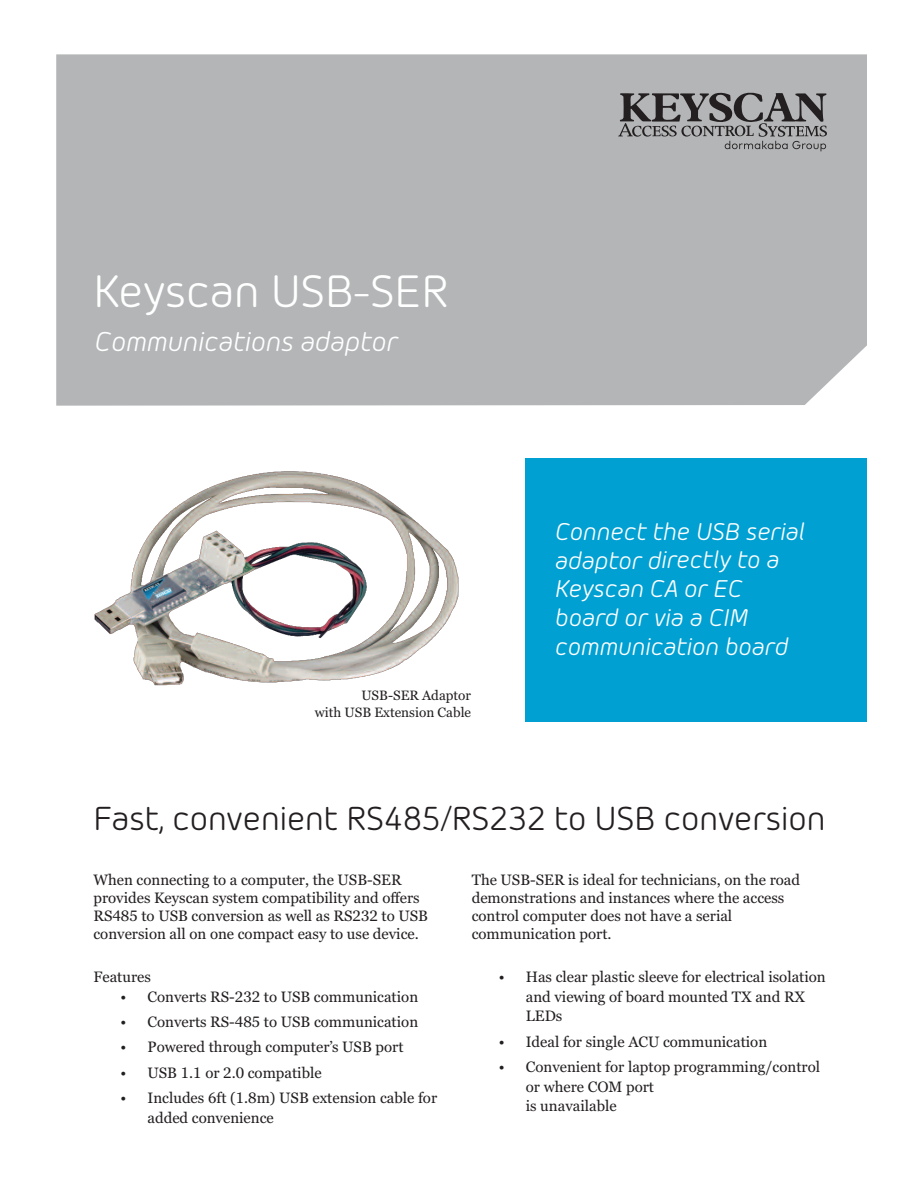
<style>
.page{position:relative;width:922px;height:1190px;background:#fff}
.page>*{position:absolute;margin:0;border:0;box-sizing:border-box;transform-origin:0 0}
.t1{font:45px "Morebi Rounded";color:#fff}
.t2{font:33px "Morebi Rounded";color:#231f20}
.t3{font:italic 27px "Morebi Rounded";color:#fff}
.t4{font:italic 24px/28.8px "Morebi Rounded";color:#fff}
.t5{font:15px/18px "Georgia Pro";color:#231f20}
.t6{font:13.5px/16.2px "Georgia Pro";color:#231f20;text-align:right}
</style>
<div class="page">
<div style="left:56px;top:54px;width:810px;height:351px;background:#b3b5b6"></div>
<svg style="left:618px;top:92px;width:208px;height:59px"></svg>
<img style="left:94px;top:471px;width:365px;height:215px">
<div style="left:525px;top:458px;width:341px;height:263px;background:#00a0d3"></div>
<h1 class="t1" style="left:93px;top:260px;width:356px">Keyscan USB-SER</h1>
<h3 class="t3" style="left:93px;top:322px;width:305px">Communications adaptor</h3>
<p class="t6" style="left:315px;top:687px;width:158px">USB-SER Adaptor<br>with USB Extension Cable</p>
<h3 class="t4" style="left:554px;top:515px;width:251px">Connect the USB serial adaptor directly to a<br>Keyscan CA or EC board or via a CIM communication board</h3>
<h2 class="t2" style="left:93px;top:795px;width:733px">Fast, convenient RS485/RS232 to USB conversion</h2>
<p class="t5" style="left:93px;top:870px;width:336px">When connecting to a computer, the USB-SER provides Keyscan system compatibility and offers RS485 to USB conversion as well as RS232 to USB conversion all on one compact easy to use device.</p>
<p class="t5" style="left:471px;top:870px;width:330px">The USB-SER is ideal for technicians, on the road demonstrations and instances where the access control computer does not have a serial communication port.</p>
<p class="t5" style="left:93px;top:967px;width:59px">Features</p>
<p class="t5" style="left:120px;top:987px;width:299px">• Converts RS-232 to USB communication</p>
<p class="t5" style="left:120px;top:1012px;width:299px">• Converts RS-485 to USB communication</p>
<p class="t5" style="left:120px;top:1038px;width:284px">• Powered through computer’s USB port</p>
<p class="t5" style="left:120px;top:1063px;width:202px">• USB 1.1 or 2.0 compatible</p>
<p class="t5" style="left:147px;top:1088px;width:291px;line-height:19.5px;text-indent:-27px">• Includes 6ft (1.8m) USB extension cable for added convenience</p>
<p class="t5" style="left:525px;top:966px;width:301px;line-height:19.5px;text-indent:-27px">• Has clear plastic sleeve for electrical isolation and viewing of board mounted TX and RX<br>LEDs</p>
<p class="t5" style="left:498px;top:1032px;width:270px">• Ideal for single ACU communication</p>
<p class="t5" style="left:525px;top:1056px;width:295px;line-height:19.5px;text-indent:-27px">• Convenient for laptop programming/control or where COM port<br>is unavailable</p>
</div>
